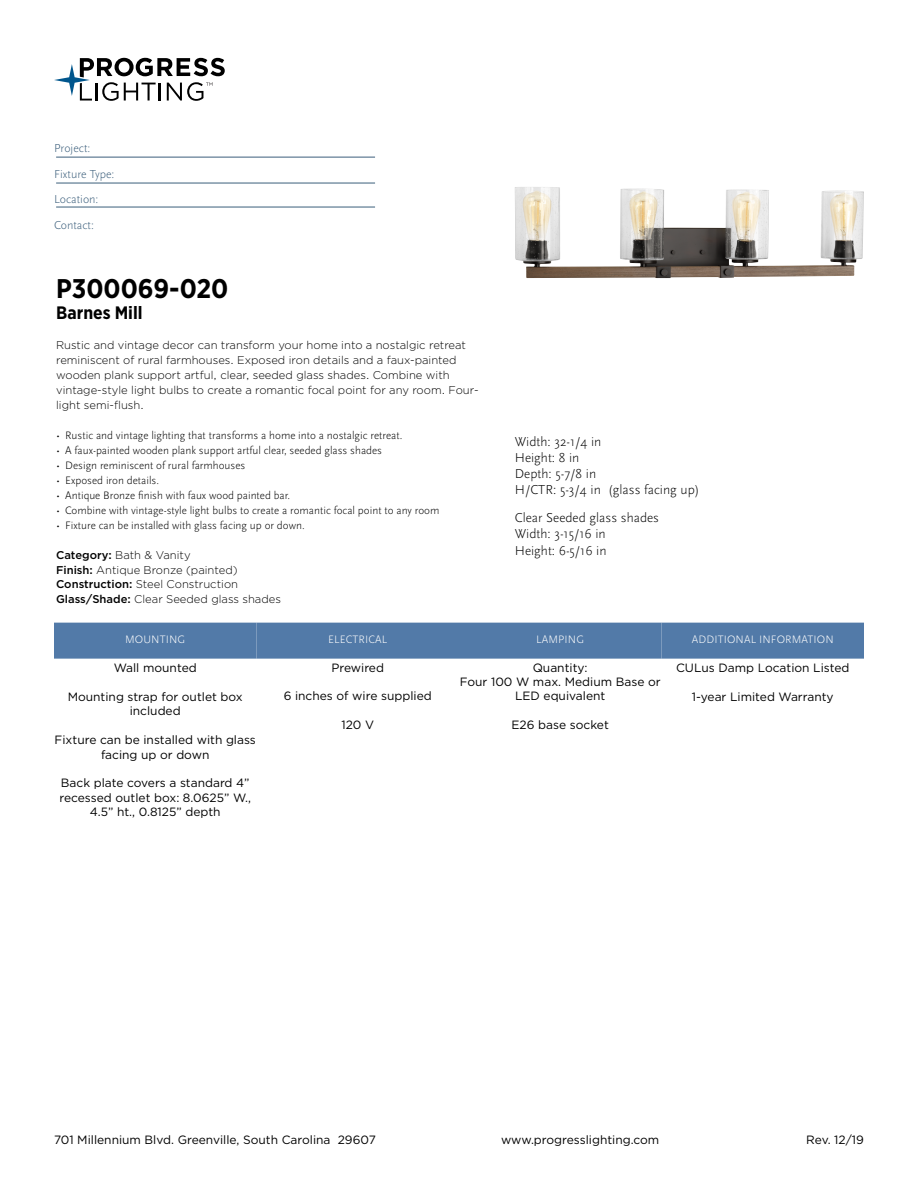
<style>
.page{position:relative;width:918px;height:1188px;background:#fff}
.page>*{position:absolute;margin:0;border:0;box-sizing:border-box;transform-origin:0 0}
.t1{font:700 27px "Gotham Narrow";color:#000}
.t2{font:700 18px "Gotham Narrow";color:#000}
.t3{font:300 13.5px/16.2px "Scala Sans Pro";color:#000}
.t4{font:12px/14.4px "Gotham";color:#000;text-align:center}
.t5{font:300 12px/25.5px "Scala Sans Pro";color:#3b5e7b}
.t6{font:300 11.25px/15px "Gotham";color:#000}
.t7{font:300 11.25px "Scala Sans Pro";color:#000}
.t8{font:300 11.25px "Scala Sans Pro";letter-spacing:.01em;color:#fff}
.s1{font-weight:500}
</style>
<div class="page">
<svg style="left:54px;top:58px;width:171px;height:43px"></svg>
<hr style="left:56px;top:157px;width:319px;height:1px;background:#3b5e7b">
<hr style="left:56px;top:183px;width:319px;height:1px;background:#3b5e7b">
<hr style="left:56px;top:207px;width:319px;height:1px;background:#3b5e7b">
<img style="left:515px;top:187px;width:349px;height:91px">
<div style="left:54px;top:623px;width:202px;height:36px;background:#527aa8"></div>
<div style="left:256px;top:623px;width:203px;height:36px;background:#527aa8"></div>
<div style="left:459px;top:623px;width:203px;height:36px;background:#527aa8"></div>
<div style="left:662px;top:623px;width:202px;height:36px;background:#527aa8"></div>
<p class="t5" style="left:54px;top:135px;width:62px">Project:<br>Fixture Type:<br>Location:<br>Contact:</p>
<h1 class="t1" style="left:56px;top:271px;width:174px">P300069-020</h1>
<h2 class="t2" style="left:56px;top:301px;width:88px">Barnes Mill</h2>
<p class="t6" style="left:56px;top:337px;width:424px">Rustic and vintage decor can transform your home into a nostalgic retreat reminiscent of rural farmhouses. Exposed iron details and a faux-painted wooden plank support artful, clear, seeded glass shades. Combine with vintage-style light bulbs to create a romantic focal point for any room. Four&shy;light semi-flush.</p>
<p class="t7" style="left:56px;top:428px;width:348px">• Rustic and vintage lighting that transforms a home into a nostalgic retreat.</p>
<p class="t7" style="left:56px;top:443px;width:327px">• A faux-painted wooden plank support artful clear, seeded glass shades</p>
<p class="t7" style="left:56px;top:458px;width:191px">• Design reminiscent of rural farmhouses</p>
<p class="t7" style="left:56px;top:473px;width:104px">• Exposed iron details.</p>
<p class="t7" style="left:56px;top:488px;width:236px">• Antique Bronze finish with faux wood painted bar.</p>
<p class="t7" style="left:56px;top:503px;width:385px">• Combine with vintage-style light bulbs to create a romantic focal point to any room</p>
<p class="t7" style="left:56px;top:518px;width:250px">• Fixture can be installed with glass facing up or down.</p>
<p class="t6" style="left:56px;top:547px;width:226px"><span class="s1">Category:</span> Bath &amp; Vanity<br><span class="s1">Finish:</span> Antique Bronze (painted)<br><span class="s1">Construction:</span> Steel Construction <span class="s1">Glass/Shade:</span> Clear Seeded glass shades</p>
<p class="t3" style="left:515px;top:433px;width:186px">Width: 32-1/4 in<br>Height: 8 in<br>Depth: 5-7/8 in<br>H/CTR: 5-3/4 in (glass facing up)</p>
<p class="t3" style="left:515px;top:510px;width:146px">Clear Seeded glass shades<br>Width: 3-15/16 in<br>Height: 6-5/16 in</p>
<p class="t8" style="left:125px;top:633px;width:62px">MOUNTING</p>
<p class="t4" style="left:114px;top:661px;width:84px">Wall mounted</p>
<p class="t4" style="left:68px;top:689px;width:177px">Mounting strap for outlet box included</p>
<p class="t4" style="left:55px;top:733px;width:203px">Fixture can be installed with glass facing up or down</p>
<p class="t4" style="left:59px;top:776px;width:193px">Back plate covers a standard 4” recessed outlet box: 8.0625” W.,<br>4.5” ht., 0.8125” depth</p>
<p class="t8" style="left:328px;top:633px;width:61px">ELECTRICAL</p>
<p class="t4" style="left:331px;top:660px;width:54px">Prewired</p>
<p class="t4" style="left:284px;top:689px;width:150px">6 inches of wire supplied</p>
<p class="t4" style="left:341px;top:718px;width:34px">120 V</p>
<p class="t8" style="left:536px;top:633px;width:49px">LAMPING</p>
<p class="t4" style="left:460px;top:660px;width:202px">Quantity:<br>Four 100 W max. Medium Base or<br>LED equivalent</p>
<p class="t4" style="left:512px;top:718px;width:99px">E26 base socket</p>
<p class="t8" style="left:692px;top:633px;width:143px">ADDITIONAL INFORMATION</p>
<p class="t4" style="left:676px;top:661px;width:175px">CULus Damp Location Listed</p>
<p class="t4" style="left:692px;top:689px;width:143px">1-year Limited Warranty</p>
<p class="t4" style="left:54px;top:1132px;width:323px">701 Millennium Blvd. Greenville, South Carolina 29607</p>
<p class="t4" style="left:501px;top:1132px;width:160px">www.progresslighting.com</p>
<p class="t4" style="left:806px;top:1132px;width:59px">Rev. 12/19</p>
</div>
